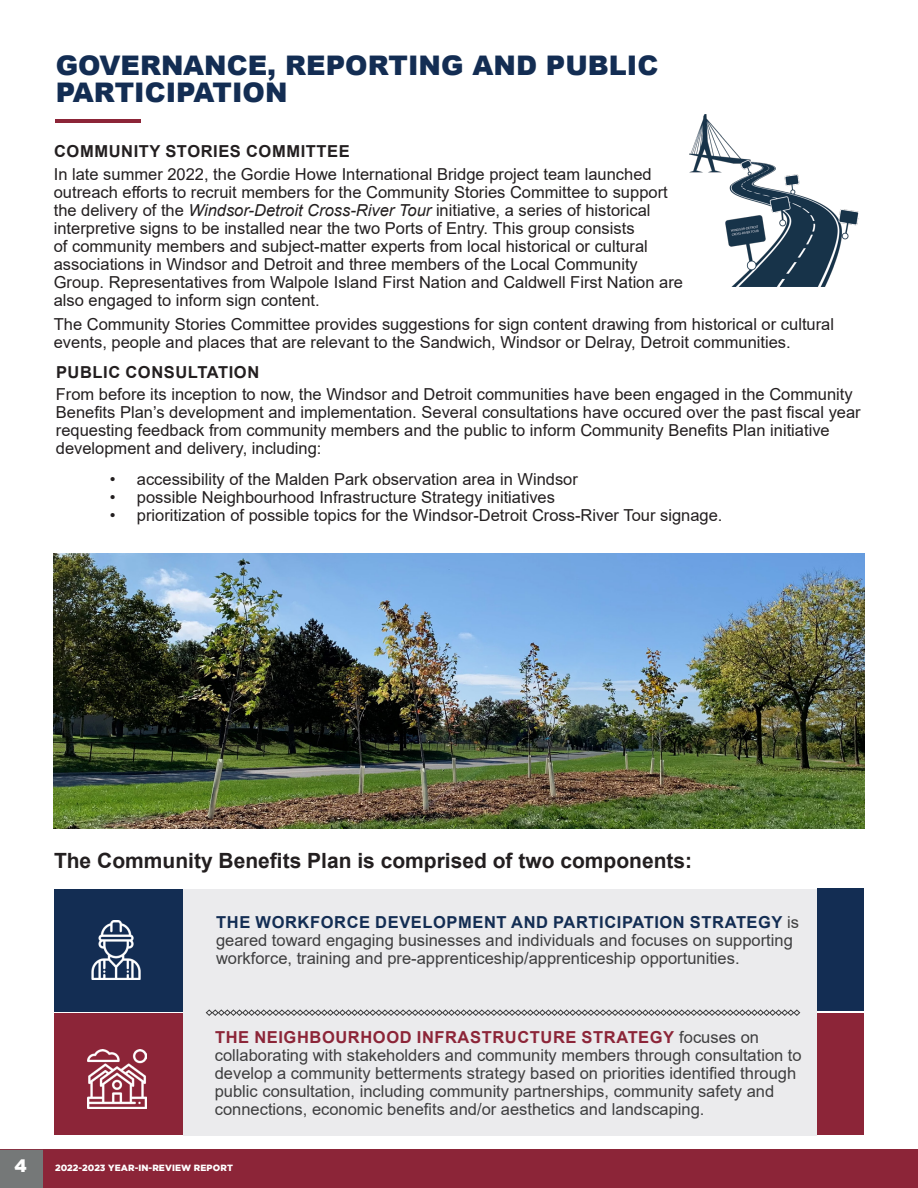
<style>
.page{position:relative;width:918px;height:1188px;background:#fff}
.page>*{position:absolute;margin:0;border:0;box-sizing:border-box;transform-origin:0 0}
.t1{font:900 27px/27px "Arial";color:#132d53}
.t2{font:700 21px "Arial";color:#231f20}
.t3{font:900 18px "Gotham";color:#fff}
.Normal_Paragraph{font:16.5px/18px "Arial";color:#231f20}
.Text{font:16.5px/18px "Arial";color:#3e3e3f}
.Normal_Paragraph-2{font:700 16.5px "Arial";letter-spacing:.035em;color:#231f20}
.t4{font:900 9px "Gotham";letter-spacing:.015em;color:#fff}
.s1{font-style:italic}
.s2{font-weight:700;color:#132d53}
.s3{font-weight:700;color:#8c2538}
</style>
<div class="page">
<div style="left:0;top:1150px;width:918px;height:38px;background:#8c2538"></div>
<div style="left:0;top:1150px;width:43px;height:38px;background:#757878"></div>
<hr style="left:56px;top:119px;width:85px;height:4px;background:#8c2538">
<img style="left:54px;top:553px;width:810px;height:275px">
<div style="left:54px;top:889px;width:129px;height:122px;background:#132d53"></div>
<div style="left:54px;top:1013px;width:129px;height:122px;background:#8c2538"></div>
<div style="left:183px;top:889px;width:634px;height:246px;background:#ebebed"></div>
<svg style="left:206px;top:1009px;width:594px;height:7px"></svg>
<img style="left:91px;top:920px;width:50px;height:60px">
<img style="left:87px;top:1049px;width:60px;height:60px">
<div style="left:817px;top:889px;width:47px;height:122px;background:#132d53"></div>
<div style="left:817px;top:1013px;width:47px;height:122px;background:#8c2538"></div>
<img style="left:690px;top:115px;width:169px;height:172px">
<p class="t1" style="left:56px;top:52px;width:604px">GOVERNANCE, REPORTING AND PUBLIC<br>PARTICIPATION</p>
<p class="Normal_Paragraph-2" style="left:54px;top:140px;width:297px">COMMUNITY STORIES COMMITTEE</p>
<p class="Normal_Paragraph" style="left:54px;top:165px;width:631px">In late summer 2022, the Gordie Howe International Bridge project team launched outreach efforts to recruit members for the Community Stories Committee to support the delivery of the <span class="s1">Windsor-Detroit Cross-River Tour</span> initiative, a series of historical interpretive signs to be installed near the two Ports of Entry. This group consists<br>of community members and subject-matter experts from local historical or cultural associations in Windsor and Detroit and three members of the Local Community Group. Representatives from Walpole Island First Nation and Caldwell First Nation are also engaged to inform sign content.</p>
<p class="Normal_Paragraph" style="left:54px;top:316px;width:782px">The Community Stories Committee provides suggestions for sign content drawing from historical or cultural events, people and places that are relevant to the Sandwich, Windsor or Delray, Detroit communities.</p>
<p class="Normal_Paragraph-2" style="left:56px;top:361px;width:205px">PUBLIC CONSULTATION</p>
<p class="Normal_Paragraph" style="left:56px;top:385px;width:806px">From before its inception to now, the Windsor and Detroit communities have been engaged in the Community Benefits Plan’s development and implementation. Several consultations have occured over the past fiscal year requesting feedback from community members and the public to inform Community Benefits Plan initiative development and delivery, including:</p>
<p class="Normal_Paragraph" style="left:110px;top:471px;width:470px">• accessibility of the Malden Park observation area in Windsor</p>
<p class="Normal_Paragraph" style="left:110px;top:489px;width:447px">• possible Neighbourhood Infrastructure Strategy initiatives</p>
<p class="Normal_Paragraph" style="left:110px;top:507px;width:614px">• prioritization of possible topics for the Windsor-Detroit Cross-River Tour signage.</p>
<p class="t2" style="left:54px;top:846px;width:640px">The Community Benefits Plan is comprised of two components:</p>
<p class="Text" style="left:216px;top:914px;width:585px"><span class="s2">THE WORKFORCE DEVELOPMENT AND PARTICIPATION STRATEGY</span> is geared toward engaging businesses and individuals and focuses on supporting workforce, training and pre-apprenticeship/apprenticeship opportunities.</p>
<p class="Text" style="left:215px;top:1029px;width:588px"><span class="s3">THE NEIGHBOURHOOD INFRASTRUCTURE STRATEGY</span> focuses on collaborating with stakeholders and community members through consultation to develop a community betterments strategy based on priorities identified through public consultation, including community partnerships, community safety and connections, economic benefits and/or aesthetics and landscaping.</p>
<p class="t3" style="left:15px;top:1156px;width:14px">4</p>
<p class="t4" style="left:55px;top:1163px;width:179px">2022-2023 YEAR-IN-REVIEW REPORT</p>
</div>
